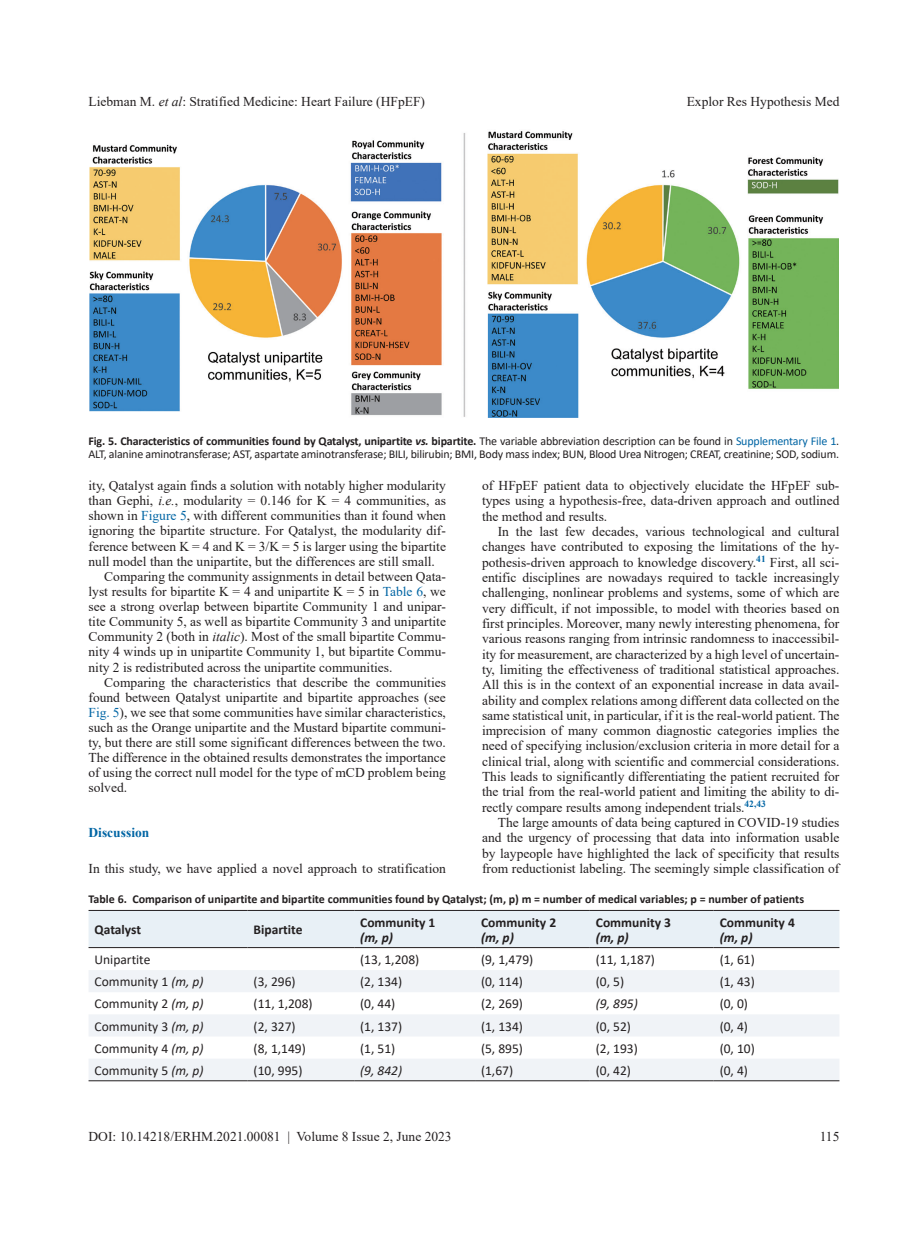
<style>
.page{position:relative;width:919px;height:1238px;background:#fff}
.page>*{position:absolute;margin:0;border:0;box-sizing:border-box;transform-origin:0 0}
.t1{font:13.5px/15.3px "Times New Roman";color:#231f20;text-align:justify}
.t2{font:13.5px "Calibri";color:#231f20}
.t3{font:700 13.5px "Calibri";color:#231f20}
.t4{font:italic 700 13.5px "Calibri";color:#231f20}
.t5{font:italic 13.5px "Calibri";color:#231f20}
.t6{font:700 13.5px "Times New Roman";color:#0065a4}
.t7{font:12px/13.5px "Calibri";letter-spacing:-.015em;color:#231f20}
.t8{font:700 12px "Calibri";color:#231f20}
.s1{font-style:italic}
.s2{font-weight:700}
.s3{font-weight:700;font-style:italic}
.s4{color:#0065a4}
</style>
<div class="page">
<img style="left:90px;top:131px;width:748px;height:287px">
<div style="left:88px;top:911px;width:751px;height:36px;background:#e8f0f6"></div>
<svg style="left:89px;top:948px;width:750px;height:1px"></svg>
<svg style="left:89px;top:970px;width:750px;height:110px;fill:#f0f3f7"></svg>
<hr style="left:88px;top:910px;width:160px;height:1px;background:#231f20">
<hr style="left:88px;top:947px;width:160px;height:1px;background:#231f20">
<hr style="left:248px;top:910px;width:106px;height:1px;background:#231f20">
<hr style="left:248px;top:947px;width:106px;height:1px;background:#231f20">
<hr style="left:354px;top:910px;width:121px;height:1px;background:#231f20">
<hr style="left:354px;top:947px;width:121px;height:1px;background:#231f20">
<hr style="left:475px;top:910px;width:115px;height:1px;background:#231f20">
<hr style="left:475px;top:947px;width:115px;height:1px;background:#231f20">
<hr style="left:590px;top:910px;width:123px;height:1px;background:#231f20">
<hr style="left:590px;top:947px;width:123px;height:1px;background:#231f20">
<hr style="left:713px;top:910px;width:126px;height:1px;background:#231f20">
<hr style="left:713px;top:947px;width:126px;height:1px;background:#231f20">
<hr style="left:88px;top:1080px;width:160px;height:1px;background:#231f20">
<hr style="left:248px;top:1080px;width:106px;height:1px;background:#231f20">
<hr style="left:354px;top:1080px;width:121px;height:1px;background:#231f20">
<hr style="left:475px;top:1080px;width:115px;height:1px;background:#231f20">
<hr style="left:590px;top:1080px;width:123px;height:1px;background:#231f20">
<hr style="left:713px;top:1080px;width:126px;height:1px;background:#231f20">
<p class="t1" style="left:88px;top:93px;width:338px">Liebman M. <span class="s1">et al</span>: Stratified Medicine: Heart Failure (HFpEF)</p>
<p class="t1" style="left:686px;top:93px;width:154px">Explor Res Hypothesis Med</p>
<p class="t7" style="left:88px;top:433px;width:752px"><span class="s2">Fig. 5. Characteristics of communities found by Qatalyst, unipartite</span> <span class="s3">vs.</span> <span class="s2">bipartite.</span> The variable abbreviation description can be found in <span class="s4">Supplementary File 1</span>.<br>ALT, alanine aminotransferase; AST, aspartate aminotransferase; BILI, bilirubin; BMI, Body mass index; BUN, Blood Urea Nitrogen; CREAT, creatinine; SOD, sodium.</p>
<p class="t1" style="left:88px;top:477px;width:359px">ity, Qatalyst again finds a solution with notably higher modularity</p>
<p class="t1" style="left:88px;top:492px;width:359px">than Gephi, <span class="s1">i.e.</span>, modularity = 0.146 for K = 4 communities, as</p>
<p class="t1" style="left:88px;top:507px;width:359px">shown in <span class="s4">Figure 5</span>, with different communities than it found when</p>
<p class="t1" style="left:88px;top:523px;width:359px">ignoring the bipartite structure. For Qatalyst, the modularity dif-</p>
<p class="t1" style="left:88px;top:538px;width:359px">ference between K = 4 and K = 3/K = 5 is larger using the bipartite</p>
<p class="t1" style="left:88px;top:553px;width:348px">null model than the unipartite, but the differences are still small.</p>
<p class="t1" style="left:104px;top:568px;width:343px">Comparing the community assignments in detail between Qata-</p>
<p class="t1" style="left:88px;top:583px;width:359px">lyst results for bipartite K = 4 and unipartite K = 5 in <span class="s4">Table 6</span>, we</p>
<p class="t1" style="left:88px;top:598px;width:359px">see a strong overlap between bipartite Community 1 and unipar-</p>
<p class="t1" style="left:88px;top:613px;width:359px">tite Community 5, as well as bipartite Community 3 and unipartite</p>
<p class="t1" style="left:88px;top:628px;width:359px">Community 2 (both in <span class="s1">italic</span>). Most of the small bipartite Commu-</p>
<p class="t1" style="left:88px;top:643px;width:359px">nity 4 winds up in unipartite Community 1, but bipartite Commu-</p>
<p class="t1" style="left:88px;top:659px;width:305px">nity 2 is redistributed across the unipartite communities.</p>
<p class="t1" style="left:104px;top:674px;width:343px">Comparing the characteristics that describe the communities</p>
<p class="t1" style="left:88px;top:689px;width:359px">found between Qatalyst unipartite and bipartite approaches (see</p>
<p class="t1" style="left:88px;top:704px;width:359px"><span class="s4">Fig. 5</span>), we see that some communities have similar characteristics,</p>
<p class="t1" style="left:88px;top:719px;width:359px">such as the Orange unipartite and the Mustard bipartite communi-</p>
<p class="t1" style="left:88px;top:734px;width:359px">ty, but there are still some significant differences between the two.</p>
<p class="t1" style="left:88px;top:749px;width:359px">The difference in the obtained results demonstrates the importance</p>
<p class="t1" style="left:88px;top:764px;width:359px">of using the correct null model for the type of mCD problem being</p>
<p class="t1" style="left:88px;top:779px;width:40px">solved.</p>
<p class="t6" style="left:88px;top:822px;width:62px">Discussion</p>
<p class="t1" style="left:88px;top:860px;width:359px">In this study, we have applied a novel approach to stratification</p>
<p class="t1" style="left:482px;top:477px;width:359px">of HFpEF patient data to objectively elucidate the HFpEF sub&shy;types using a hypothesis-free, data-driven approach and outlined the method and results.</p>
<p class="t1" style="left:482px;top:523px;width:359px;text-indent:16px">In the last few decades, various technological and cultural changes have contributed to exposing the limitations of the hy&shy;pothesis-driven approach to knowledge discovery.<sup>41</sup> First, all sci&shy;entific disciplines are nowadays required to tackle increasingly challenging, nonlinear problems and systems, some of which are very difficult, if not impossible, to model with theories based on first principles. Moreover, many newly interesting phenomena, for various reasons ranging from intrinsic randomness to inaccessibil&shy;ity for measurement, are characterized by a high level of uncertain&shy;ty, limiting the effectiveness of traditional statistical approaches.<br>All this is in the context of an exponential increase in data avail&shy;ability and complex relations among different data collected on the same statistical unit, in particular, if it is the real-world patient. The imprecision of many common diagnostic categories implies the need of specifying inclusion/exclusion criteria in more detail for a clinical trial, along with scientific and commercial considerations.<br>This leads to significantly differentiating the patient recruited for the trial from the real-world patient and limiting the ability to di&shy;rectly compare results among independent trials.<sup>42,43</sup></p>
<p class="t1" style="left:482px;top:814px;width:359px;text-indent:16px">The large amounts of data being captured in COVID-19 studies and the urgency of processing that data into information usable by laypeople have highlighted the lack of specificity that results from reductionist labeling. The seemingly simple classification of</p>
<p class="t8" style="left:88px;top:890px;width:717px">Table 6. Comparison of unipartite and bipartite communities found by Qatalyst; (m, p) m = number of medical variables; p = number of patients</p>
<p class="t3" style="left:94px;top:920px;width:48px">Qatalyst</p>
<p class="t3" style="left:254px;top:920px;width:50px">Bipartite</p>
<p class="t3" style="left:360px;top:912px;width:77px">Community 1</p>
<p class="t4" style="left:360px;top:927px;width:34px">(m, p)</p>
<p class="t3" style="left:481px;top:912px;width:77px">Community 2</p>
<p class="t4" style="left:481px;top:927px;width:34px">(m, p)</p>
<p class="t3" style="left:595px;top:912px;width:77px">Community 3</p>
<p class="t4" style="left:595px;top:927px;width:34px">(m, p)</p>
<p class="t3" style="left:719px;top:912px;width:77px">Community 4</p>
<p class="t4" style="left:719px;top:927px;width:34px">(m, p)</p>
<p class="t2" style="left:94px;top:950px;width:57px">Unipartite</p>
<p class="t2" style="left:360px;top:950px;width:61px">(13, 1,208)</p>
<p class="t2" style="left:481px;top:950px;width:54px">(9, 1,479)</p>
<p class="t2" style="left:595px;top:950px;width:61px">(11, 1,187)</p>
<p class="t2" style="left:719px;top:950px;width:37px">(1, 61)</p>
<p class="t2" style="left:94px;top:972px;width:110px">Community 1 <span class="s1">(m, p)</span></p>
<p class="t2" style="left:254px;top:972px;width:43px">(3, 296)</p>
<p class="t2" style="left:360px;top:972px;width:43px">(2, 134)</p>
<p class="t2" style="left:481px;top:972px;width:43px">(0, 114)</p>
<p class="t2" style="left:595px;top:972px;width:30px">(0, 5)</p>
<p class="t2" style="left:719px;top:972px;width:37px">(1, 43)</p>
<p class="t2" style="left:94px;top:994px;width:110px">Community 2 <span class="s1">(m, p)</span></p>
<p class="t2" style="left:254px;top:994px;width:61px">(11, 1,208)</p>
<p class="t2" style="left:360px;top:994px;width:37px">(0, 44)</p>
<p class="t2" style="left:481px;top:994px;width:43px">(2, 269)</p>
<p class="t5" style="left:595px;top:994px;width:43px">(9, 895)</p>
<p class="t2" style="left:719px;top:994px;width:30px">(0, 0)</p>
<p class="t2" style="left:94px;top:1016px;width:110px">Community 3 <span class="s1">(m, p)</span></p>
<p class="t2" style="left:254px;top:1016px;width:43px">(2, 327)</p>
<p class="t2" style="left:360px;top:1016px;width:43px">(1, 137)</p>
<p class="t2" style="left:481px;top:1016px;width:43px">(1, 134)</p>
<p class="t2" style="left:595px;top:1016px;width:37px">(0, 52)</p>
<p class="t2" style="left:719px;top:1016px;width:30px">(0, 4)</p>
<p class="t2" style="left:94px;top:1038px;width:110px">Community 4 <span class="s1">(m, p)</span></p>
<p class="t2" style="left:254px;top:1038px;width:54px">(8, 1,149)</p>
<p class="t2" style="left:360px;top:1038px;width:37px">(1, 51)</p>
<p class="t2" style="left:481px;top:1038px;width:43px">(5, 895)</p>
<p class="t2" style="left:595px;top:1038px;width:43px">(2, 193)</p>
<p class="t2" style="left:719px;top:1038px;width:37px">(0, 10)</p>
<p class="t2" style="left:94px;top:1060px;width:110px">Community 5 <span class="s1">(m, p)</span></p>
<p class="t2" style="left:254px;top:1060px;width:50px">(10, 995)</p>
<p class="t5" style="left:360px;top:1060px;width:43px">(9, 842)</p>
<p class="t2" style="left:481px;top:1060px;width:34px">(1,67)</p>
<p class="t2" style="left:595px;top:1060px;width:37px">(0, 42)</p>
<p class="t2" style="left:719px;top:1060px;width:30px">(0, 4)</p>
<p class="t1" style="left:88px;top:1128px;width:364px">DOI: 10.14218/ERHM.2021.00081 | Volume 8 Issue 2, June 2023</p>
<p class="t1" style="left:819px;top:1128px;width:21px">115</p>
</div>
